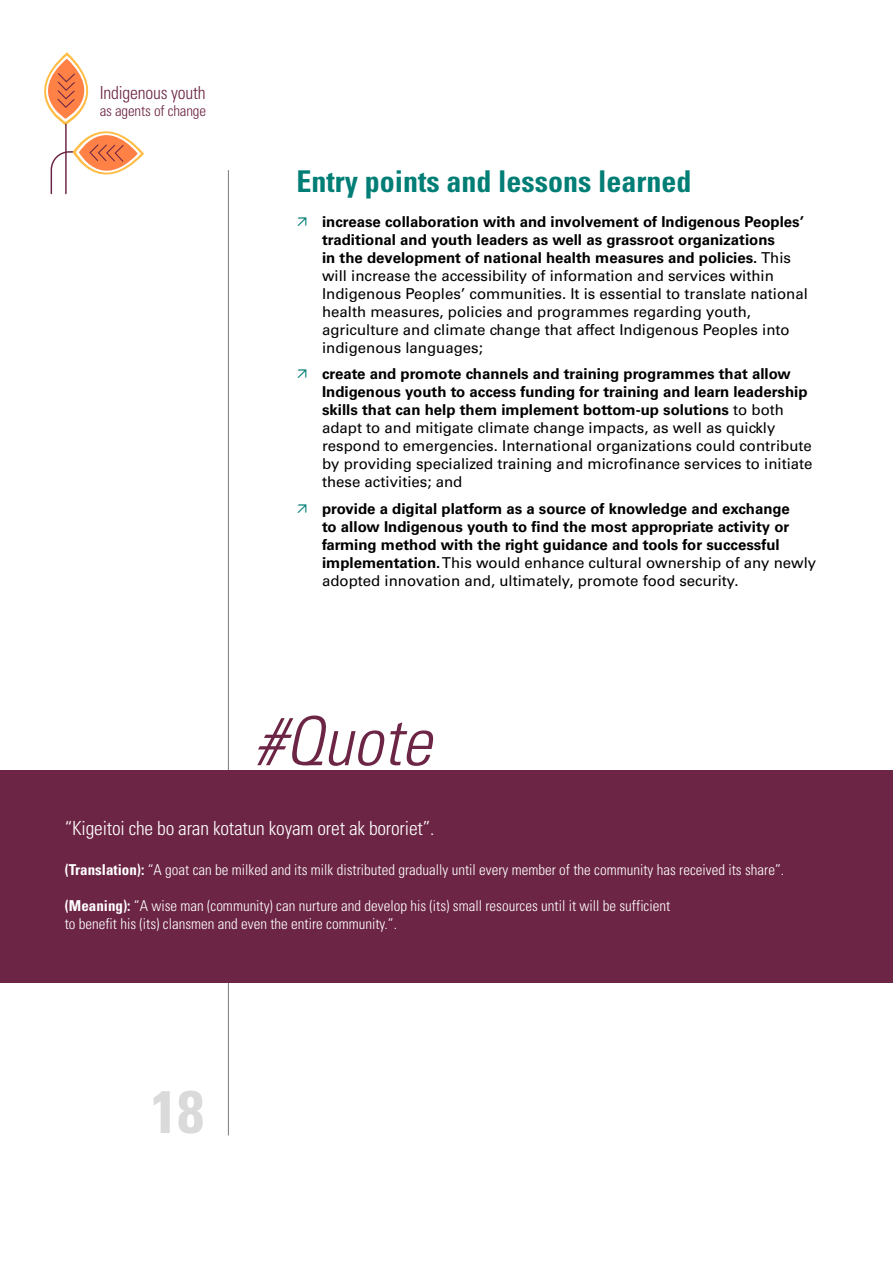
<style>
.page{position:relative;width:893px;height:1263px;background:#fff}
.page>*{position:absolute;margin:0;border:0;box-sizing:border-box;transform-origin:0 0}
.t1{font:italic 300 condensed 67.5px "Univers";color:#6c2544}
.t2{font:700 condensed 60px "Univers";color:#dadada}
.t3{font:700 condensed 30px "Univers";color:#007e76}
.t4{font:300 condensed 19.5px "Univers";letter-spacing:-.01em;color:#fff}
.t5{font:300 condensed 18px "Univers";letter-spacing:-.01em;color:#6c2544}
.t6{font:15px/18px "Univers";color:#000}
.t7{font:700 15px/18px "Univers";color:#000}
.t8{font:300 condensed 15px/18px "Univers";color:#fff}
.t9{font:300 condensed 15px "Univers";letter-spacing:-.01em;color:#6c2544}
.s1{font-weight:700}
.s2{font-weight:400}
</style>
<div class="page">
<hr style="left:228px;top:170px;width:1px;height:965px;background:#878787">
<svg style="left:44px;top:52px;width:100px;height:143px"></svg>
<hr style="left:65px;top:124px;width:2px;height:70px;background:#6c2544">
<div style="left:0;top:770px;width:893px;height:212px;background:#6c2544"></div>
<p class="t5" style="left:100px;top:82px;width:108px">Indigenous youth</p>
<p class="t9" style="left:100px;top:101px;width:108px">as agents of change</p>
<h3 class="t3" style="left:297px;top:163px;width:396px">Entry points and lessons learned</h3>
<p class="t6" style="left:322px;top:213px;width:487px"><span class="s1">increase collaboration with and involvement of Indigenous Peoples’ traditional and youth leaders as well as grassroot organizations<br>in the development of national health measures and policies.</span> This will increase the accessibility of information and services within Indigenous Peoples’ communities. It is essential to translate national health measures, policies and programmes regarding youth, agriculture and climate change that affect Indigenous Peoples into indigenous languages;</p>
<p class="t6" style="left:322px;top:365px;width:492px"><span class="s1">create and promote channels and training programmes that allow Indigenous youth to access funding for training and learn leadership skills that can help them implement bottom-up solutions</span> to both adapt to and mitigate climate change impacts, as well as quickly respond to emergencies. International organizations could contribute by providing specialized training and microfinance services to initiate these activities; and</p>
<p class="t7" style="left:322px;top:500px;width:496px">provide a digital platform as a source of knowledge and exchange<br>to allow Indigenous youth to find the most appropriate activity or farming method with the right guidance and tools for successful implementation. <span class="s2">This would enhance cultural ownership of any newly adopted innovation and, ultimately, promote food security.</span></p>
<h1 class="t1" style="left:255px;top:701px;width:178px">#Quote</h1>
<h3 class="t4" style="left:65px;top:816px;width:371px">“Kigeitoi che bo aran kotatun koyam oret ak bororiet”.</h3>
<p class="t8" style="left:65px;top:861px;width:721px"><span class="s1">(Translation):</span> “A goat can be milked and its milk distributed gradually until every member of the community has received its share”.</p>
<p class="t8" style="left:65px;top:897px;width:607px"><span class="s1">(Meaning):</span> “A wise man (community) can nurture and develop his (its) small resources until it will be sufficient to benefit his (its) clansmen and even the entire community.”.</p>
<h2 class="t2" style="left:151px;top:1075px;width:55px">18</h2>
</div>
